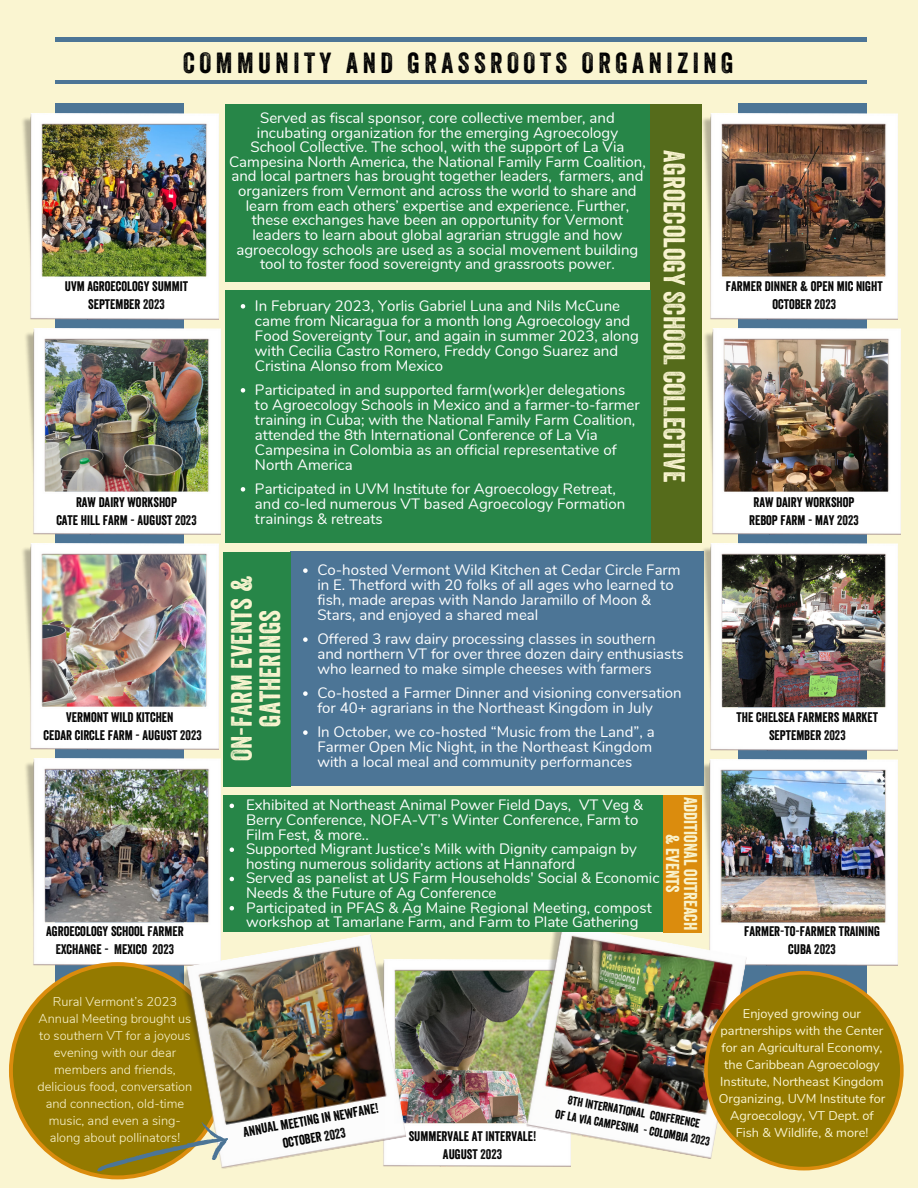
<style>
.page{position:relative;width:918px;height:1188px;background:#faf5d1}
.page>*{position:absolute;margin:0;border:0;box-sizing:border-box;transform-origin:0 0}
.t1{font:29.25px "Veneer";color:#faf5d1}
.t2{font:28.5px "Veneer";color:#faf5d1}
.t3{font:28.2px "Veneer";letter-spacing:.16em;color:#000}
.t4{font:18px/18px "Veneer";color:#faf5d1;text-align:center}
.t5{font:15px/14.7px "Nunito";color:#fff}
.t6{font:13.5px/18px "Veneer";color:#000;text-align:center}
.t7{font:300 12.75px/17px "Nunito";color:#faf5d1;text-align:center}
.t8{font:12.75px/17px "Nunito";color:#faf5d1;text-align:center}
.t9{font:12px/16px "Veneer";color:#000;text-align:center}
</style>
<div class="page">
<hr style="left:55px;top:38px;width:812px;height:3px;background:#4c7596">
<hr style="left:55px;top:81px;width:812px;height:3px;background:#4c7596">
<div style="left:225px;top:104px;width:425px;height:177px;background:#278648"></div>
<div style="left:650px;top:104px;width:52px;height:438px;background:#556b1b"></div>
<div style="left:55px;top:104px;width:129px;height:925px;background:#4c7596"></div>
<img style="left:22px;top:113px;width:196px;height:206px">
<img style="left:25px;top:328px;width:196px;height:207px">
<img style="left:22px;top:544px;width:196px;height:206px">
<img style="left:25px;top:759px;width:196px;height:203px">
<div style="left:738px;top:103px;width:129px;height:895px;background:#4c7596"></div>
<img style="left:702px;top:113px;width:196px;height:206px">
<img style="left:704px;top:328px;width:196px;height:207px">
<img style="left:701px;top:544px;width:197px;height:206px">
<img style="left:702px;top:759px;width:195px;height:206px">
<img style="left:407px;top:960px;width:164px;height:206px">
<img style="left:518px;top:922px;width:229px;height:237px">
<div style="left:225px;top:290px;width:425px;height:253px;background:#278648"></div>
<svg style="left:241px;top:304px;width:4px;height:5px"></svg>
<svg style="left:241px;top:388px;width:4px;height:5px"></svg>
<svg style="left:241px;top:487px;width:4px;height:5px"></svg>
<div style="left:290px;top:552px;width:414px;height:234px;background:#4c7596"></div>
<svg style="left:303px;top:568px;width:5px;height:5px"></svg>
<svg style="left:303px;top:637px;width:5px;height:5px"></svg>
<svg style="left:303px;top:691px;width:5px;height:5px"></svg>
<svg style="left:303px;top:730px;width:5px;height:5px"></svg>
<div style="left:223px;top:552px;width:67px;height:234px;background:#278648"></div>
<svg style="left:9px;top:962px;width:168px;height:217px;fill:#947a00"></svg>
<svg style="left:704px;top:971px;width:200px;height:199px"></svg>
<div style="left:223px;top:795px;width:440px;height:137px;background:#278648"></div>
<img style="left:177px;top:934px;width:230px;height:233px">
<svg style="left:92px;top:1117px;width:141px;height:58px"></svg>
<svg style="left:230px;top:804px;width:4px;height:4px"></svg>
<svg style="left:230px;top:847px;width:4px;height:5px"></svg>
<svg style="left:230px;top:877px;width:4px;height:4px"></svg>
<svg style="left:230px;top:906px;width:4px;height:4px"></svg>
<div style="left:663px;top:795px;width:39px;height:138px;background:#db8c0d"></div>
<h3 class="t3" style="left:183px;top:52px;width:552px">COMMUNITY AND GRASSROOTS ORGANIZING</h3>
<p class="t5" style="left:229px;top:111px;width:418px;text-align:center">Served as fiscal sponsor, core collective member, and incubating organization for the emerging Agroecology<br>School Collective. The school, with the support of La Via Campesina North America, the National Family Farm Coalition, and local partners has brought together leaders, farmers, and organizers from Vermont and across the world to share and learn from each others’ expertise and experience. Further, these exchanges have been an opportunity for Vermont leaders to learn about global agrarian struggle and how agroecology schools are used as a social movement building tool to foster food sovereignty and grassroots power.</p>
<p class="t5" style="left:255px;top:298px;width:385px">In February 2023, Yorlis Gabriel Luna and Nils McCune came from Nicaragua for a month long Agroecology and Food Sovereignty Tour, and again in summer 2023, along with Cecilia Castro Romero, Freddy Congo Suarez and Cristina Alonso from Mexico</p>
<p class="t5" style="left:255px;top:382px;width:386px">Participated in and supported farm(work)er delegations to Agroecology Schools in Mexico and a farmer-to-farmer training in Cuba; with the National Family Farm Coalition, attended the 8th International Conference of La Via Campesina in Colombia as an official representative of North America</p>
<p class="t5" style="left:255px;top:481px;width:372px">Participated in UVM Institute for Agroecology Retreat, and co-led numerous VT based Agroecology Formation trainings &amp; retreats</p>
<p class="t5" style="left:317px;top:563px;width:365px">Co-hosted Vermont Wild Kitchen at Cedar Circle Farm in E. Thetford with 20 folks of all ages who learned to fish, made arepas with Nando Jaramillo of Moon &amp; Stars, and enjoyed a shared meal</p>
<p class="t5" style="left:317px;top:632px;width:368px">Offered 3 raw dairy processing classes in southern and northern VT for over three dozen dairy enthusiasts who learned to make simple cheeses with farmers</p>
<p class="t5" style="left:317px;top:686px;width:366px">Co-hosted a Farmer Dinner and visioning conversation for 40+ agrarians in the Northeast Kingdom in July</p>
<p class="t5" style="left:317px;top:725px;width:339px">In October, we co-hosted “Music from the Land”, a<br>Farmer Open Mic Night, in the Northeast Kingdom</p>
<h1 class="t1" style="left:685px;top:150px;width:333px;rotate:90deg">AGROECOLOGY SCHOOL COLLECTIVE</h1>
<p class="t6" style="left:65px;top:279px;width:125px">UVM AGROECOLOGY SUMMIT<br>SEPTEMBER 2023</p>
<p class="t6" style="left:726px;top:279px;width:158px">FARMER DINNER &amp; OPEN MIC NIGHT<br>OCTOBER 2023</p>
<p class="t6" style="left:56px;top:495px;width:142px">RAW DAIRY WORKSHOP<br>CATE HILL FARM - AUGUST 2023</p>
<p class="t6" style="left:749px;top:495px;width:111px">RAW DAIRY WORKSHOP<br>REBOP FARM - MAY 2023</p>
<h2 class="t2" style="left:231px;top:761px;width:187px;rotate:-90deg">ON-FARM EVENTS &amp;</h2>
<h2 class="t2" style="left:259px;top:727px;width:118px;rotate:-90deg">GATHERINGS</h2>
<p class="t6" style="left:737px;top:710px;width:143px">THE CHELSEA FARMERS MARKET<br>SEPTEMBER 2023</p>
<p class="t6" style="left:44px;top:710px;width:160px">VERMONT WILD KITCHEN<br>CEDAR CIRCLE FARM - AUGUST 2023</p>
<p class="t5" style="left:317px;top:755px;width:316px">with a local meal and community performances</p>
<p class="t6" style="left:46px;top:924px;width:139px">AGROECOLOGY SCHOOL FARMER<br>EXCHANGE - MEXICO 2023</p>
<p class="t7" style="left:38px;top:993px;width:156px">Rural Vermont’s 2023<br>Annual Meeting brought us to southern VT for a joyous evening with our dear members and friends, delicious food, conversation and connection, old-time music, and even a sing&shy;along about pollinators!</p>
<p class="t5" style="left:246px;top:798px;width:415px">Exhibited at Northeast Animal Power Field Days, VT Veg &amp; Berry Conference, NOFA-VT’s Winter Conference, Farm to Film Fest, &amp; more..<br>Supported Migrant Justice’s Milk with Dignity campaign by hosting numerous solidarity actions at Hannaford<br>Served as panelist at US Farm Households' Social &amp; Economic Needs &amp; the Future of Ag Conference<br>Participated in PFAS &amp; Ag Maine Regional Meeting, compost workshop at Tamarlane Farm, and Farm to Plate Gathering</p>
<p class="t4" style="left:697px;top:797px;width:135px;rotate:90deg">ADDITIONAL OUTREACH &amp; EVENTS</p>
<p class="t6" style="left:744px;top:924px;width:138px">FARMER-TO-FARMER TRAINING<br>CUBA 2023</p>
<p class="t6" style="left:242px;top:1125px;width:139px;rotate:-10deg">ANNUAL MEETING IN NEWFANE!</p>
<p class="t6" style="left:282px;top:1136px;width:65px;rotate:-10deg">OCTOBER 2023</p>
<p class="t6" style="left:409px;top:1129px;width:129px">SUMMERVALE AT INTERVALE!<br>AUGUST 2023</p>
<p class="t9" style="left:559px;top:1092px;width:158px;rotate:10deg">8TH INTERNATIONAL CONFERENCE<br>OF LA VIA CAMPESINA - COLOMBIA 2023</p>
<p class="t8" style="left:719px;top:1005px;width:168px">Enjoyed growing our partnerships with the Center for an Agricultural Economy, the Caribbean Agroecology<br>Institute, Northeast Kingdom<br>Organizing, UVM Institute for<br>Agroecology, VT Dept. of</p>
<p class="t8" style="left:736px;top:1124px;width:134px">Fish &amp; Wildlife, &amp; more!</p>
</div>
